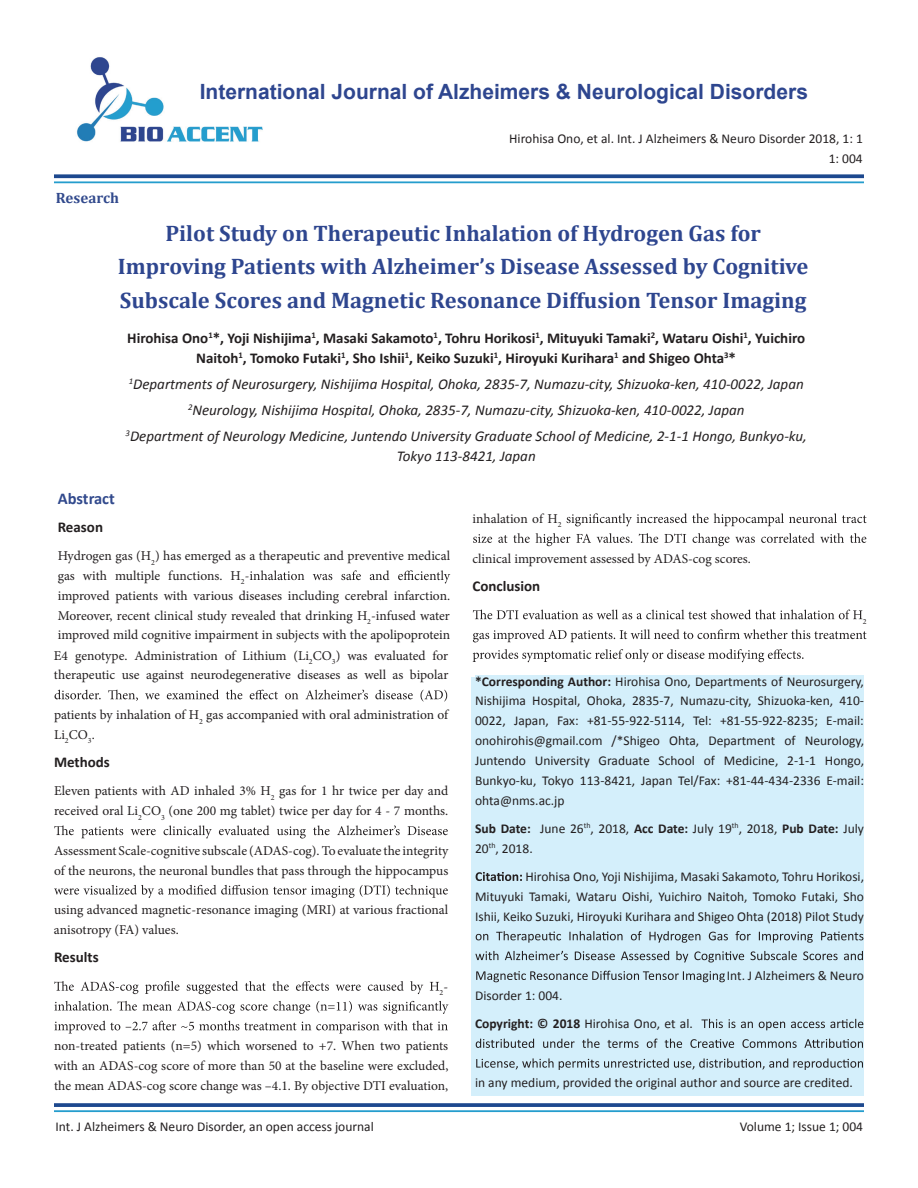
<style>
.page{position:relative;width:918px;height:1188px;background:#fff}
.page>*{position:absolute;margin:0;border:0;box-sizing:border-box;transform-origin:0 0}
.t1{font:700 22.5px/33.8px "Cambria";color:#2e468f;text-align:center}
.t2{font:700 21px "Arial";color:#2e468f}
.t3{font:700 16.5px "Calibri";color:#324a8d}
.t4{font:italic 15px/26.2px "Calibri";color:#231f20;text-align:center}
.t5{font:700 15px/19.8px "Calibri";color:#231f20;text-align:center}
.t6{font:700 15px "Cambria";color:#324a8d}
.t7{font:13.5px/20px "Minion Pro";color:#231f20}
.t8{font:13.5px/19.8px "Calibri";color:#231f20;text-align:justify}
.t9{font:7.8px "Minion Pro";color:#231f20}
.s1{font-weight:700}
</style>
<div class="page">
<img style="left:77px;top:57px;width:186px;height:85px">
<svg style="left:54px;top:174px;width:810px;height:4px;background:#325998"></svg>
<hr style="left:54px;top:181px;width:810px;height:2px;background:#259dcd">
<svg style="left:54px;top:1103px;width:810px;height:4px;background:#2a5394"></svg>
<hr style="left:54px;top:1110px;width:810px;height:2px;background:#259dcd">
<div style="left:475px;top:676px;width:389px;height:420px;background:#d4effb"></div>
<svg style="left:476px;top:872px;width:46px;height:9px"></svg>
<svg style="left:476px;top:931px;width:387px;height:12px"></svg>
<svg style="left:475px;top:951px;width:388px;height:11px"></svg>
<svg style="left:476px;top:971px;width:249px;height:11px"></svg>
<svg style="left:701px;top:1019px;width:162px;height:11px"></svg>
<svg style="left:476px;top:1039px;width:387px;height:9px"></svg>
<svg style="left:476px;top:1058px;width:387px;height:12px"></svg>
<svg style="left:245px;top:570px;width:205px;height:13px"></svg>
<svg style="left:55px;top:690px;width:392px;height:12px"></svg>
<svg style="left:54px;top:825px;width:394px;height:14px"></svg>
<svg style="left:54px;top:885px;width:394px;height:13px"></svg>
<svg style="left:54px;top:981px;width:385px;height:13px"></svg>
<svg style="left:54px;top:1001px;width:394px;height:13px"></svg>
<svg style="left:54px;top:1021px;width:394px;height:13px"></svg>
<svg style="left:567px;top:513px;width:300px;height:13px"></svg>
<svg style="left:473px;top:533px;width:393px;height:13px"></svg>
<svg style="left:473px;top:610px;width:389px;height:9px"></svg>
<svg style="left:473px;top:629px;width:394px;height:13px"></svg>
<svg style="left:473px;top:649px;width:331px;height:13px"></svg>
<p class="t6" style="left:56px;top:188px;width:65px">Research</p>
<h2 class="t2" style="left:200px;top:77px;width:610px">International Journal of Alzheimers &amp; Neurological Disorders</h2>
<p class="t8" style="left:509px;top:129px;width:355px;text-align:right">Hirohisa Ono, et al. Int. J Alzheimers &amp; Neuro Disorder 2018, 1: 1<br>1: 004</p>
<h1 class="t1" style="left:118px;top:215px;width:692px">Pilot Study on Therapeutic Inhalation of Hydrogen Gas for<br>Improving Patients with Alzheimer’s Disease Assessed by Cognitive<br>Subscale Scores and Magnetic Resonance Diffusion Tensor Imaging</h1>
<p class="t5" style="left:127px;top:328px;width:680px">Hirohisa Ono<sup>1</sup>*, Yoji Nishijima<sup>1</sup>, Masaki Sakamoto<sup>1</sup>, Tohru Horikosi<sup>1</sup>, Mituyuki Tamaki<sup>2</sup>, Wataru Oishi<sup>1</sup>, Yuichiro<br>Naitoh<sup>1</sup>, Tomoko Futaki<sup>1</sup>, Sho Ishii<sup>1</sup>, Keiko Suzuki<sup>1</sup>, Hiroyuki Kurihara<sup>1</sup> and Shigeo Ohta<sup>3</sup>*</p>
<p class="t4" style="left:126px;top:370px;width:683px"><sup>1</sup>Departments of Neurosurgery, Nishijima Hospital, Ohoka, 2835-7, Numazu-city, Shizuoka-ken, 410-0022, Japan<br><sup>2</sup>Neurology, Nishijima Hospital, Ohoka, 2835-7, Numazu-city, Shizuoka-ken, 410-0022, Japan<br><sup>3</sup>Department of Neurology Medicine, Juntendo University Graduate School of Medicine, 2-1-1 Hongo, Bunkyo-ku,</p>
<p class="t4" style="left:397px;top:443px;width:140px">Tokyo 113-8421, Japan</p>
<p class="t3" style="left:58px;top:488px;width:59px">Abstract</p>
<p class="t5" style="left:58px;top:517px;width:47px">Reason</p>
<p class="t7" style="left:54px;top:546px;width:398px">Hydrogen gas (H<sub>2</sub>) has emerged as a therapeutic and preventive medical gas with multiple functions. H<sub>2<br></sub>improved patients with various diseases including cerebral infarction.<br>Moreover, recent clinical study revealed that drinking H<sub>2</sub>-infused water improved mild cognitive impairment in subjects with the apolipoprotein E4 genotype. Administration of Lithium (Li<sub>2</sub>CO<sub>3</sub>) was evaluated for therapeutic use against neurodegenerative diseases as well as bipolar</p>
<p class="t7" style="left:54px;top:705px;width:396px">patients by inhalation of H<sub>2</sub> gas accompanied with oral administration of<br>Li<sub>2</sub>CO<sub>3</sub>.</p>
<p class="t5" style="left:54px;top:752px;width:57px">Methods</p>
<p class="t7" style="left:54px;top:781px;width:396px">Eleven patients with AD inhaled 3% H<sub>2</sub> gas for 1 hr twice per day and received oral Li<sub>2</sub>CO<sub>3</sub> (one 200 mg tablet) twice per day for 4 - 7 months.</p>
<p class="t7" style="left:54px;top:841px;width:396px">Assessment Scale-cognitive subscale (ADAS-cog).To evaluate the integrity of the neurons, the neuronal bundles that pass through the hippocampus</p>
<p class="t7" style="left:54px;top:900px;width:396px">using advanced magnetic-resonance imaging (MRI) at various fractional anisotropy (FA) values.</p>
<p class="t5" style="left:54px;top:947px;width:46px">Results</p>
<p class="t9" style="left:440px;top:987px;width:10px">2<sup>-</sup></p>
<p class="t7" style="left:54px;top:1036px;width:396px;text-align:justify">non-treated patients (n=5) which worsened to +7. When two patients with an ADAS-cog score of more than 50 at the baseline were excluded, the mean ADAS-cog score change was –4.1. By objective DTI evaluation,</p>
<p class="t7" style="left:473px;top:509px;width:91px">inhalation of H<sub>2</sub></p>
<p class="t7" style="left:472px;top:548px;width:280px">clinical improvement assessed by ADAS-cog scores.</p>
<p class="t5" style="left:472px;top:576px;width:69px">Conclusion</p>
<p class="t9" style="left:863px;top:616px;width:5px">2</p>
<p class="t8" style="left:475px;top:671px;width:391px"><span class="s1">*Corresponding Author:</span> Hirohisa Ono, Departments of Neurosurgery, Nishijima Hospital, Ohoka, 2835-7, Numazu-city, Shizuoka-ken, 410- 0022, Japan, Fax: +81-55-922-5114, Tel: +81-55-922-8235; E-mail: onohirohis@gmail.com /*Shigeo Ohta, Department of Neurology, Juntendo University Graduate School of Medicine, 2-1-1 Hongo, Bunkyo-ku, Tokyo 113-8421, Japan Tel/Fax: +81-44-434-2336 E-mail: ohta@nms.ac.jp</p>
<p class="t8" style="left:475px;top:818px;width:390px"><span class="s1">Sub Date:</span> June 26<sup>th</sup>, 2018, <span class="s1">Acc Date:</span> July 19<sup>th</sup>, 2018, <span class="s1">Pub Date:</span> July<br>20<sup>th</sup>, 2018.</p>
<p class="t8" style="left:475px;top:867px;width:391px;text-indent:50px">Hirohisa Ono, Yoji Nishijima, Masaki Sakamoto, Tohru Horikosi, Mituyuki Tamaki, Wataru Oishi, Yuichiro Naitoh, Tomoko Futaki, Sho Ishii, Keiko Suzuki, Hiroyuki Kurihara and Shigeo Ohta (2018) Pilot Study</p>
<p class="t8" style="left:475px;top:981px;width:219px;line-height:28.3px">Disorder 1: 004.<br><span class="s1">Copyright: © 2018</span> Hirohisa Ono, et al.</p>
<p class="t8" style="left:727px;top:966px;width:139px">Int. J Alzheimers &amp; Neuro</p>
<p class="t8" style="left:475px;top:1073px;width:379px">in any medium, provided the original author and source are credited.</p>
<p class="t8" style="left:56px;top:1117px;width:320px">Int. J Alzheimers &amp; Neuro Disorder, an open access journal</p>
<p class="t8" style="left:740px;top:1117px;width:125px">Volume 1; Issue 1; 004</p>
</div>
